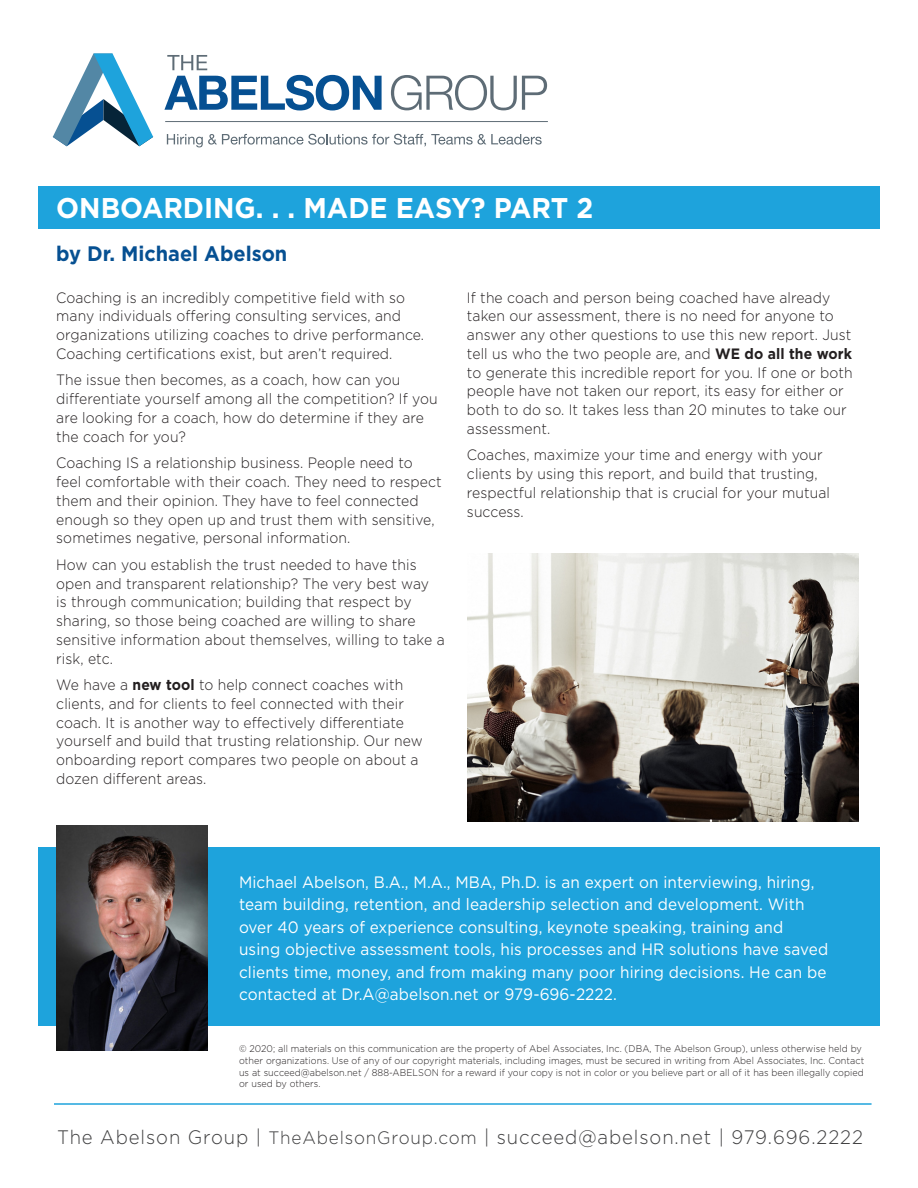
<style>
.page{position:relative;width:918px;height:1188px;background:#fff}
.page>*{position:absolute;margin:0;border:0;box-sizing:border-box;transform-origin:0 0}
.t1{font:700 28.5px "Gotham";color:#fff;scale:.95 1}
.headline{font:700 21px "Gotham";color:#065092;scale:.95 1}
.t2{font:300 19.5px "Gotham";letter-spacing:.05em;color:#3e3e3f;scale:.95 1}
.paragraphs{font:16.5px/22.5px "Gotham";letter-spacing:.005em;color:#fff;scale:.93 1}
.paragraphs-2{font:300 15px/18.8px "Gotham";letter-spacing:.005em;color:#231f20;scale:.93 1}
.paragraphs-3{font:300 9.75px/11.7px "Gotham";letter-spacing:.005em;color:#231f20;scale:.93 1}
.s1{font-weight:700}
.s2{font-size:18px}
</style>
<div class="page">
<div style="left:39px;top:186px;width:841px;height:43px;background:#1ea3dc"></div>
<svg style="left:391px;top:75px;width:156px;height:35px"></svg>
<svg style="left:167px;top:134px;width:375px;height:13px"></svg>
<svg style="left:164px;top:55px;width:218px;height:55px"></svg>
<svg style="left:53px;top:53px;width:100px;height:93px"></svg>
<hr style="left:165px;top:121px;width:383px;height:1px;background:#5e6c76">
<hr style="left:54px;top:1103px;width:818px;height:2px;background:#1ea3dc">
<img style="left:468px;top:554px;width:391px;height:267px">
<div style="left:39px;top:847px;width:841px;height:179px;background:#1ea3dc"></div>
<img style="left:57px;top:825px;width:151px;height:226px">
<p class="t1" style="left:56px;top:189px;width:567px">ONBOARDING. . . MADE EASY? PART 2</p>
<p class="headline" style="left:56px;top:239px;width:245px">by Dr. Michael Abelson</p>
<p class="paragraphs-2" style="left:56px;top:288px;width:397px">Coaching is an incredibly competitive field with so many individuals offering consulting services, and organizations utilizing coaches to drive performance.<br>Coaching certifications exist, but aren’t required.</p>
<p class="paragraphs-2" style="left:56px;top:370px;width:412px">The issue then becomes, as a coach, how can you differentiate yourself among all the competition? If you are looking for a coach, how do determine if they are the coach for you?</p>
<p class="paragraphs-2" style="left:56px;top:453px;width:416px">Coaching IS a relationship business. People need to<br>feel comfortable with their coach. They need to respect them and their opinion. They have to feel connected enough so they open up and trust them with sensitive, sometimes negative, personal information.</p>
<p class="paragraphs-2" style="left:56px;top:555px;width:419px">How can you establish the trust needed to have this open and transparent relationship? The very best way<br>is through communication; building that respect by sharing, so those being coached are willing to share sensitive information about themselves, willing to take a risk, etc.</p>
<p class="paragraphs-2" style="left:56px;top:675px;width:396px">We have a <span class="s1">new tool</span> to help connect coaches with clients, and for clients to feel connected with their coach. It is another way to effectively differentiate yourself and build that trusting relationship. Our new onboarding report compares two people on about a dozen different areas.</p>
<p class="paragraphs-2" style="left:467px;top:288px;width:416px">If the coach and person being coached have already taken our assessment, there is no need for anyone to answer any other questions to use this new report. Just tell us who the two people are, and <span class="s1">WE do all the work </span>to generate this incredible report for you. If one or both people have not taken our report, its easy for either or both to do so. It takes less than 20 minutes to take our assessment.</p>
<p class="paragraphs-2" style="left:467px;top:445px;width:392px">Coaches, maximize your time and energy with your clients by using this report, and build that trusting, respectful relationship that is crucial for your mutual success.</p>
<p class="paragraphs" style="left:239px;top:870px;width:635px">Michael Abelson, B.A., M.A., MBA, Ph.D. is an expert on interviewing, hiring, team building, retention, and leadership selection and development. With over 40 years of experience consulting, keynote speaking, training and using objective assessment tools, his processes and HR solutions have saved clients time, money, and from making many poor hiring decisions. He can be contacted at Dr.A@abelson.net or 979-696-2222.</p>
<p class="paragraphs-3" style="left:239px;top:1043px;width:674px">© 2020; all materials on this communication are the property of Abel Associates, Inc. (DBA, The Abelson Group), unless otherwise held by other organizations. Use of any of our copyright materials, including images, must be secured in writing from Abel Associates, Inc. Contact us at succeed@abelson.net / 888-ABELSON for a reward if your copy is not in color or you believe part or all of it has been illegally copied or used by others.</p>
<p class="t2" style="left:57px;top:1125px;width:850px">The Abelson Group | <span class="s2">TheAbelsonGroup.com</span> | succeed@abelson.net | 979.696.2222</p>
</div>
